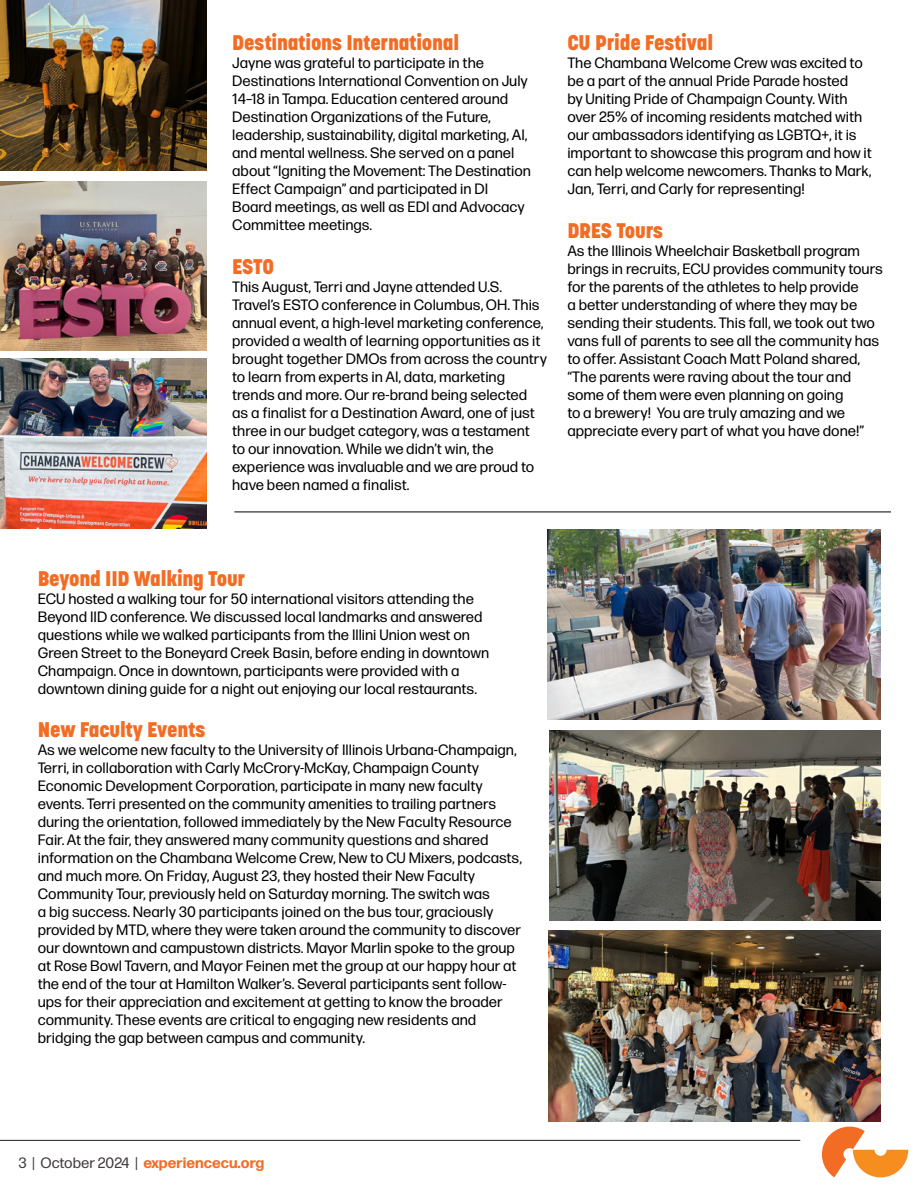
<style>
.page{position:relative;width:918px;height:1188px;background:#fff}
.page>*{position:absolute;margin:0;border:0;box-sizing:border-box;transform-origin:0 0}
.t1{font:800 21px "Korolev";letter-spacing:-.01em;color:#f36c24}
.t2{font:15px/18px "Forma DJR Micro";color:#000}
.t3{font:700 15px "Forma DJR Micro";color:#f36c24}
.s1{font-weight:400;color:#413c3c}
</style>
<div class="page">
<hr style="left:0;top:1140px;width:800px;height:1px;background:#221f20">
<svg style="left:822px;top:1127px;width:86px;height:50px"></svg>
<img style="left:0;top:0;width:206px;height:171px">
<img style="left:0;top:181px;width:206px;height:170px">
<img style="left:0;top:359px;width:206px;height:169px">
<hr style="left:234px;top:512px;width:657px;height:1px;background:#000">
<img style="left:548px;top:529px;width:332px;height:190px">
<img style="left:550px;top:730px;width:330px;height:190px">
<img style="left:548px;top:931px;width:332px;height:190px">
<h1 class="t1" style="left:232px;top:30px;width:229px">Destinations International</h1>
<p class="t2" style="left:232px;top:54px;width:300px">Jayne was grateful to participate in the Destinations International Convention on July 14–18 in Tampa. Education centered around Destination Organizations of the Future, leadership, sustainability, digital marketing, AI, and mental wellness. She served on a panel about “Igniting the Movement: The Destination Effect Campaign” and participated in DI Board meetings, as well as EDI and Advocacy Committee meetings.</p>
<h1 class="t1" style="left:232px;top:253px;width:44px">ESTO</h1>
<p class="t2" style="left:232px;top:277px;width:316px">This August, Terri and Jayne attended U.S.<br>Travel’s ESTO conference in Columbus, OH. This annual event, a high-level marketing conference, provided a wealth of learning opportunities as it brought together DMOs from across the country to learn from experts in AI, data, marketing trends and more. Our re-brand being selected<br>as a finalist for a Destination Award, one of just three in our budget category, was a testament<br>to our innovation. While we didn’t win, the experience was invaluable and we are proud to have been named a finalist.</p>
<h1 class="t1" style="left:567px;top:30px;width:147px">CU Pride Festival</h1>
<p class="t2" style="left:567px;top:54px;width:306px">The Chambana Welcome Crew was excited to be a part of the annual Pride Parade hosted<br>by Uniting Pride of Champaign County. With over 25% of incoming residents matched with our ambassadors identifying as LGBTQ+, it is important to showcase this program and how it can help welcome newcomers. Thanks to Mark, Jan, Terri, and Carly for representing!</p>
<h1 class="t1" style="left:567px;top:217px;width:97px">DRES Tours</h1>
<p class="t2" style="left:567px;top:241px;width:317px">As the Illinois Wheelchair Basketball program brings in recruits, ECU provides community tours for the parents of the athletes to help provide<br>a better understanding of where they may be sending their students. This fall, we took out two vans full of parents to see all the community has to offer. Assistant Coach Matt Poland shared, “The parents were raving about the tour and some of them were even planning on going<br>to a brewery! You are truly amazing and we appreciate every part of what you have done!”</p>
<h1 class="t1" style="left:38px;top:566px;width:209px">Beyond IID Walking Tour</h1>
<p class="t2" style="left:38px;top:589px;width:453px">ECU hosted a walking tour for 50 international visitors attending the Beyond IID conference. We discussed local landmarks and answered questions while we walked participants from the Illini Union west on Green Street to the Boneyard Creek Basin, before ending in downtown Champaign. Once in downtown, participants were provided with a downtown dining guide for a night out enjoying our local restaurants.</p>
<h1 class="t1" style="left:38px;top:717px;width:169px">New Faculty Events</h1>
<p class="t2" style="left:38px;top:741px;width:486px">As we welcome new faculty to the University of Illinois Urbana-Champaign, Terri, in collaboration with Carly McCrory-McKay, Champaign County Economic Development Corporation, participate in many new faculty events. Terri presented on the community amenities to trailing partners during the orientation, followed immediately by the New Faculty Resource Fair. At the fair, they answered many community questions and shared information on the Chambana Welcome Crew, New to CU Mixers, podcasts, and much more. On Friday, August 23, they hosted their New Faculty Community Tour, previously held on Saturday morning. The switch was<br>a big success. Nearly 30 participants joined on the bus tour, graciously provided by MTD, where they were taken around the community to discover our downtown and campustown districts. Mayor Marlin spoke to the group at Rose Bowl Tavern, and Mayor Feinen met the group at our happy hour at the end of the tour at Hamilton Walker’s. Several participants sent follow&shy;ups for their appreciation and excitement at getting to know the broader community. These events are critical to engaging new residents and bridging the gap between campus and community.</p>
<p class="t3" style="left:18px;top:1153px;width:248px"><span class="s1">3 | October 2024 |</span> experiencecu.org</p>
</div>
